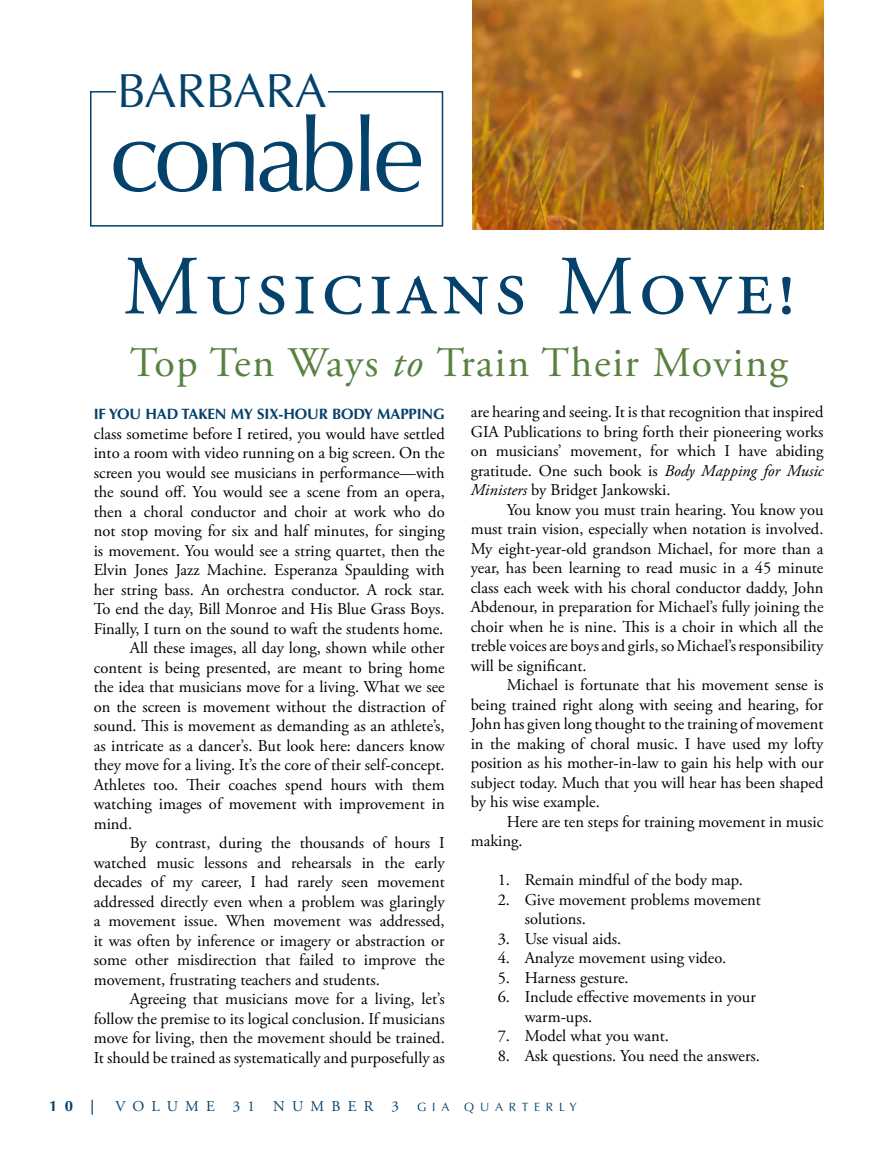
<style>
.page{position:relative;width:891px;height:1175px;background:#fff}
.page>*{position:absolute;margin:0;border:0;box-sizing:border-box;transform-origin:0 0}
.t1{font:102px "Optima";letter-spacing:-.06em;color:#04426c}
.t2{font:84px "Adobe Garamond Pro";letter-spacing:.06em;color:#04426c}
.t3{font:48px "Optima";color:#04426c}
.t4{font:42px "Adobe Garamond Pro";letter-spacing:-.05em;color:#5a8142}
.t5{font:16.5px/19.5px "Adobe Garamond Pro";letter-spacing:-.02em;color:#000;text-align:justify}
.t6{font:700 15px "Optima";letter-spacing:-.01em;color:#04426c}
.t7{font:15px "Adobe Garamond Pro";letter-spacing:.48em;color:#04426c}
.s1{font-style:italic}
.s2{font-family:"Optima";font-weight:700}
.s3{font-family:"Optima";font-size:12px}
</style>
<div class="page">
<div style="left:90px;top:91px;width:353px;height:135px;border:2px solid #04426c"></div>
<div style="left:116px;top:63px;width:212px;height:48px;background:#fff"></div>
<img style="left:472px;top:0;width:352px;height:230px">
<h3 class="t3" style="left:117px;top:63px;width:211px">BARBARA</h3>
<h1 class="t1" style="left:109px;top:97px;width:316px">conable</h1>
<h2 class="t2" style="left:123px;top:236px;width:673px">Musicians Move!</h2>
<h3 class="t4" style="left:130px;top:338px;width:660px">Top Ten Ways <span class="s1">to</span> Train Their Moving</h3>
<p class="t6" style="left:94px;top:405px;width:353px">IF YOU HAD TAKEN MY SIX-HOUR BODY MAPPING</p>
<p class="t5" style="left:94px;top:424px;width:353px">class sometime before I retired, you would have settled</p>
<p class="t5" style="left:94px;top:443px;width:352px">into a room with video running on a big screen. On the</p>
<p class="t5" style="left:94px;top:463px;width:353px">screen you would see musicians in performance—with</p>
<p class="t5" style="left:94px;top:482px;width:353px">the sound off. You would see a scene from an opera,</p>
<p class="t5" style="left:94px;top:502px;width:352px">then a choral conductor and choir at work who do</p>
<p class="t5" style="left:94px;top:521px;width:353px">not stop moving for six and half minutes, for singing</p>
<p class="t5" style="left:94px;top:541px;width:353px">is movement. You would see a string quartet, then the</p>
<p class="t5" style="left:94px;top:560px;width:352px">Elvin Jones Jazz Machine. Esperanza Spaulding with</p>
<p class="t5" style="left:94px;top:580px;width:353px">her string bass. An orchestra conductor. A rock star.</p>
<p class="t5" style="left:94px;top:599px;width:352px">To end the day, Bill Monroe and His Blue Grass Boys.</p>
<p class="t5" style="left:94px;top:619px;width:351px">Finally, I turn on the sound to waft the students home.</p>
<p class="t5" style="left:130px;top:638px;width:316px">All these images, all day long, shown while other</p>
<p class="t5" style="left:94px;top:658px;width:352px">content is being presented, are meant to bring home</p>
<p class="t5" style="left:94px;top:677px;width:353px">the idea that musicians move for a living. What we see</p>
<p class="t5" style="left:94px;top:697px;width:354px">on the screen is movement without the distraction of</p>
<p class="t5" style="left:94px;top:716px;width:352px">sound. This is movement as demanding as an athlete’s,</p>
<p class="t5" style="left:94px;top:736px;width:353px">as intricate as a dancer’s. But look here: dancers know</p>
<p class="t5" style="left:94px;top:755px;width:353px">they move for a living. It’s the core of their self-concept.</p>
<p class="t5" style="left:94px;top:775px;width:353px">Athletes too. Their coaches spend hours with them</p>
<p class="t5" style="left:94px;top:794px;width:353px">watching images of movement with improvement in</p>
<p class="t5" style="left:94px;top:814px;width:40px">mind.</p>
<p class="t5" style="left:130px;top:833px;width:316px">By contrast, during the thousands of hours I</p>
<p class="t5" style="left:94px;top:853px;width:353px">watched music lessons and rehearsals in the early</p>
<p class="t5" style="left:94px;top:872px;width:353px">decades of my career, I had rarely seen movement</p>
<p class="t5" style="left:94px;top:892px;width:353px">addressed directly even when a problem was glaringly</p>
<p class="t5" style="left:94px;top:911px;width:352px">a movement issue. When movement was addressed,</p>
<p class="t5" style="left:94px;top:931px;width:353px">it was often by inference or imagery or abstraction or</p>
<p class="t5" style="left:94px;top:950px;width:353px">some other misdirection that failed to improve the</p>
<p class="t5" style="left:94px;top:970px;width:288px">movement, frustrating teachers and students.</p>
<p class="t5" style="left:130px;top:989px;width:317px">Agreeing that musicians move for a living, let’s</p>
<p class="t5" style="left:94px;top:1009px;width:352px">follow the premise to its logical conclusion. If musicians</p>
<p class="t5" style="left:94px;top:1028px;width:353px">move for living, then the movement should be trained.</p>
<p class="t5" style="left:94px;top:1048px;width:352px">It should be trained as systematically and purposefully as</p>
<p class="t5" style="left:471px;top:403px;width:354px">are hearing and seeing. It is that recognition that inspired GIA Publications to bring forth their pioneering works on musicians’ movement, for which I have abiding gratitude. One such book is <span class="s1">Body Mapping for Music Ministers</span> by Bridget Jankowski.</p>
<p class="t5" style="left:471px;top:500px;width:354px;text-indent:36px">You know you must train hearing. You know you must train vision, especially when notation is involved.<br>My eight-year-old grandson Michael, for more than a year, has been learning to read music in a 45 minute class each week with his choral conductor daddy, John Abdenour, in preparation for Michael’s fully joining the choir when he is nine. This is a choir in which all the treble voices are boys and girls, so Michael’s responsibility will be significant.</p>
<p class="t5" style="left:471px;top:676px;width:354px;text-indent:36px">Michael is fortunate that his movement sense is being trained right along with seeing and hearing, for John has given long thought to the training of movement in the making of choral music. I have used my lofty position as his mother-in-law to gain his help with our subject today. Much that you will hear has been shaped by his wise example.</p>
<p class="t5" style="left:471px;top:812px;width:354px;text-indent:36px">Here are ten steps for training movement in music making.</p>
<p class="t5" style="left:498px;top:871px;width:247px">1. Remain mindful of the body map.</p>
<p class="t5" style="left:525px;top:890px;width:238px;text-indent:-27px">2. Give movement problems movement solutions.</p>
<p class="t5" style="left:498px;top:929px;width:125px">3. Use visual aids.</p>
<p class="t5" style="left:498px;top:949px;width:230px">4. Analyze movement using video.</p>
<p class="t5" style="left:498px;top:968px;width:133px">5. Harness gesture.</p>
<p class="t5" style="left:525px;top:988px;width:233px;text-indent:-27px">6. Include effective movements in your warm-ups.</p>
<p class="t5" style="left:498px;top:1027px;width:173px">7. Model what you want.</p>
<p class="t5" style="left:498px;top:1046px;width:264px">8. Ask questions. You need the answers.</p>
<p class="t7" style="left:49px;top:1097px;width:529px"><span class="s2">10 |</span> VOLUME 31 NUMBER 3 <span class="s3">GIA QUARTERLY</span></p>
</div>
